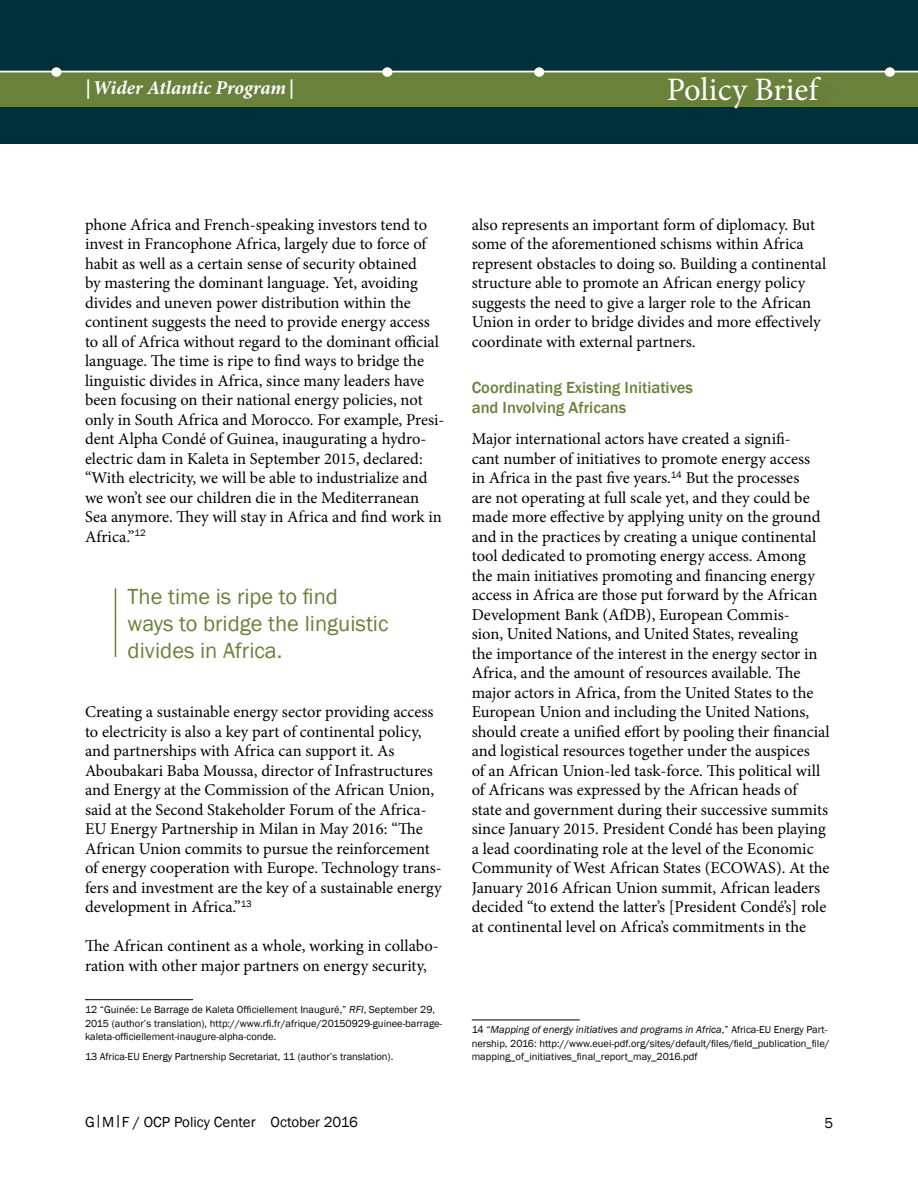
<style>
.page{position:relative;width:918px;height:1188px;background:#fff}
.page>*{position:absolute;margin:0;border:0;box-sizing:border-box;transform-origin:0 0}
.t1{font:32.7px "Minion Pro";color:#fff}
.t2{font:22.5px/27px "Franklin Gothic";color:#6a813b}
.t3{font:italic 700 19.5px "Minion Pro";letter-spacing:-.005em;color:#fff}
.t4{font:16.5px/19.5px "Minion Pro";color:#000}
.t5{font:500 16.5px/19.5px "Franklin Gothic";color:#6a813b}
.t6{font:15px "Franklin Gothic";color:#000}
.t7{font:10.5px/13.5px "Franklin Gothic";color:#000}
.s1{font-style:italic}
</style>
<div class="page">
<div style="left:0;top:0;width:918px;height:143px;background:#00303c"></div>
<div style="left:0;top:71px;width:918px;height:36px;background:#6a813b"></div>
<hr style="left:0;top:71px;width:918px;height:1px;background:#fff">
<div style="left:885px;top:67px;width:10px;height:10px;background:#fff;border-radius:50%"></div>
<div style="left:534px;top:67px;width:10px;height:10px;background:#fff;border-radius:50%"></div>
<div style="left:382px;top:67px;width:10px;height:10px;background:#fff;border-radius:50%"></div>
<div style="left:51px;top:67px;width:10px;height:10px;background:#fff;border-radius:50%"></div>
<div style="left:671px;top:80px;width:168px;height:46px;background:#00303c;opacity:.1"></div>
<hr style="left:85px;top:999px;width:108px;height:1px;background:#000">
<hr style="left:472px;top:1020px;width:108px;height:1px;background:#000">
<hr style="left:115px;top:588px;width:1px;height:69px;background:#6a813b">
<p class="t3" style="left:85px;top:74px;width:210px">|Wider Atlantic Program|</p>
<h1 class="t1" style="left:667px;top:68px;width:153px">Policy Brief</h1>
<p class="t4" style="left:85px;top:215px;width:361px">phone Africa and French-speaking investors tend to invest in Francophone Africa, largely due to force of habit as well as a certain sense of security obtained<br>by mastering the dominant language. Yet, avoiding divides and uneven power distribution within the continent suggests the need to provide energy access to all of Africa without regard to the dominant official language. The time is ripe to find ways to bridge the linguistic divides in Africa, since many leaders have been focusing on their national energy policies, not only in South Africa and Morocco. For example, Presi&shy;dent Alpha Condé of Guinea, inaugurating a hydro&shy;electric dam in Kaleta in September 2015, declared: “With electricity, we will be able to industrialize and we won’t see our children die in the Mediterranean Sea anymore. They will stay in Africa and find work in Africa.”<sup>12</sup></p>
<h2 class="t2" style="left:128px;top:584px;width:262px">The time is ripe to find ways to bridge the linguistic divides in Africa.</h2>
<p class="t4" style="left:85px;top:702px;width:358px">Creating a sustainable energy sector providing access to electricity is also a key part of continental policy, and partnerships with Africa can support it. As Aboubakari Baba Moussa, director of Infrastructures and Energy at the Commission of the African Union, said at the Second Stakeholder Forum of the Africa-EU Energy Partnership in Milan in May 2016: “The African Union commits to pursue the reinforcement of energy cooperation with Europe. Technology trans&shy;fers and investment are the key of a sustainable energy development in Africa.”<sup>13</sup></p>
<p class="t4" style="left:85px;top:936px;width:355px">The African continent as a whole, working in collabo&shy;ration with other major partners on energy security,</p>
<p class="t7" style="left:85px;top:1003px;width:359px">12 “Guinée: Le Barrage de Kaleta Officiellement Inauguré,” <span class="s1">RFI</span>, September 29,<br>2015 (author’s translation), http://www.rfi.fr/afrique/20150929-guinee-barrage&shy;kaleta-officiellement-inaugure-alpha-conde.</p>
<p class="t7" style="left:85px;top:1050px;width:310px">13 Africa-EU Energy Partnership Secretariat, 11 (author’s translation).</p>
<p class="t4" style="left:472px;top:215px;width:356px">also represents an important form of diplomacy. But some of the aforementioned schisms within Africa represent obstacles to doing so. Building a continental structure able to promote an African energy policy suggests the need to give a larger role to the African Union in order to bridge divides and more effectively coordinate with external partners.</p>
<p class="t5" style="left:472px;top:378px;width:223px">Coordinating Existing Initiatives and Involving Africans</p>
<p class="t4" style="left:472px;top:429px;width:360px">Major international actors have created a signifi-<br>cant number of initiatives to promote energy access<br>in Africa in the past five years.<sup>14</sup> But the processes<br>are not operating at full scale yet, and they could be made more effective by applying unity on the ground and in the practices by creating a unique continental tool dedicated to promoting energy access. Among the main initiatives promoting and financing energy access in Africa are those put forward by the African Development Bank (AfDB), European Commis-<br>sion, United Nations, and United States, revealing<br>the importance of the interest in the energy sector in Africa, and the amount of resources available. The major actors in Africa, from the United States to the European Union and including the United Nations, should create a unified effort by pooling their financial and logistical resources together under the auspices<br>of an African Union-led task-force. This political will of Africans was expressed by the African heads of state and government during their successive summits since January 2015. President Condé has been playing a lead coordinating role at the level of the Economic Community of West African States (ECOWAS). At the January 2016 African Union summit, African leaders decided “to extend the latter’s [President Condé’s] role at continental level on Africa’s commitments in the</p>
<p class="t7" style="left:472px;top:1023px;width:359px">14 “<span class="s1">Mapping of energy initiatives and programs in Africa</span>,” Africa-EU Energy Part&shy;nership, 2016: http://www.euei-pdf.org/sites/default/files/field_publication_file/ mapping_of_initiatives_final_report_may_2016.pdf</p>
<p class="t6" style="left:85px;top:1112px;width:274px">G|M|F / OCP Policy Center October 2016</p>
<p class="t6" style="left:825px;top:1113px;width:10px">5</p>
</div>
